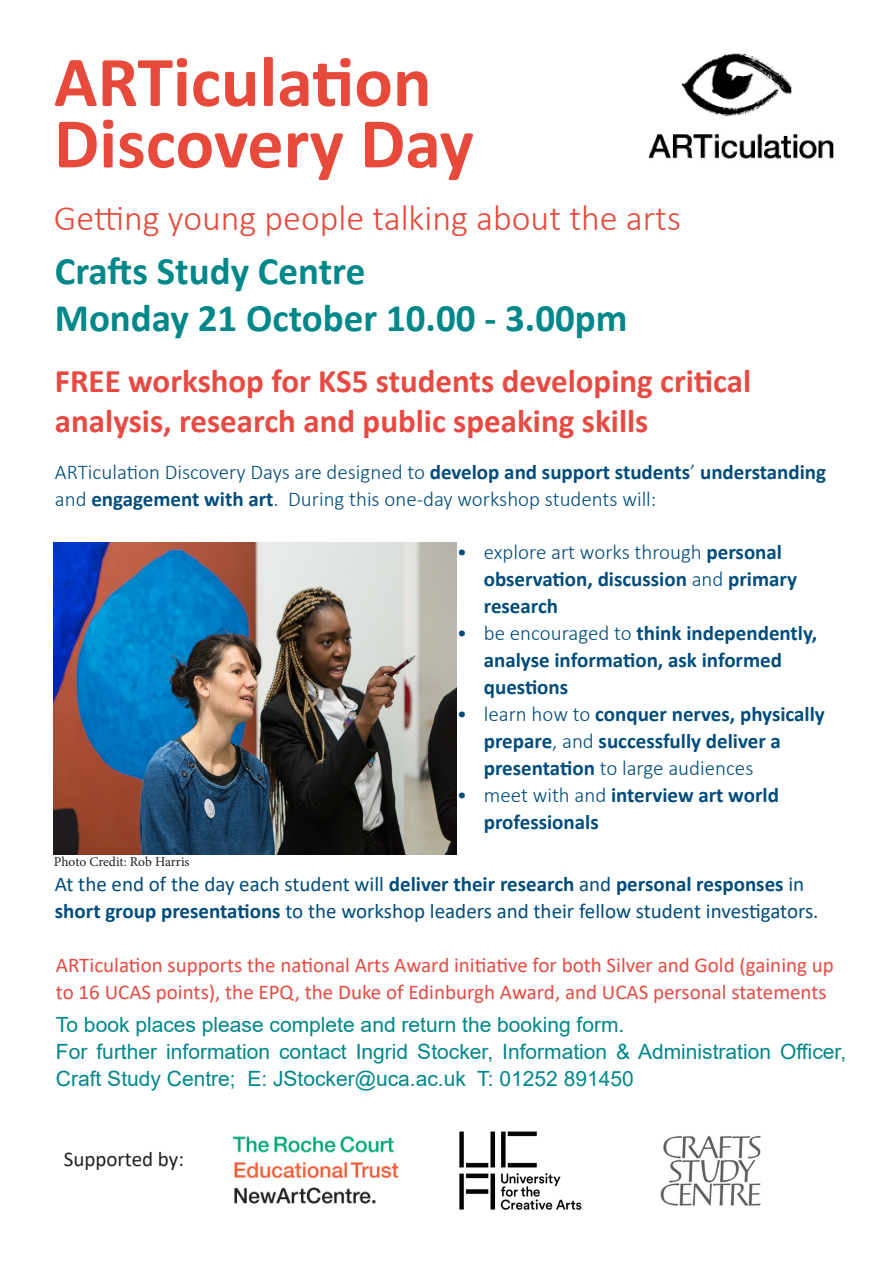
<style>
.page{position:relative;width:893px;height:1263px;background:#fff}
.page>*{position:absolute;margin:0;border:0;box-sizing:border-box;transform-origin:0 0}
.t1{font:700 72px "Calibri";color:#e74a3b}
.t2{font:700 39px "Calibri";color:#00878a}
.t3{font:300 36px "Calibri";color:#e74a3b}
.t4{font:700 33px/39.6px "Calibri";color:#e74a42}
.t5{font:700 21px/27px "Calibri";color:#014c7c}
.t6{font:21px/27px "Arial";color:#00878a}
.t7{font:21px/27px "Calibri";color:#e74a42}
.t8{font:21px/27px "Calibri";color:#014c7c}
.t9{font:300 21px/27px "Calibri";color:#014c7c}
.t10{font:21px "Calibri";color:#231f20}
.t11{font:13.5px "Minion Pro";letter-spacing:-.005em;color:#231f20}
.s1{font-weight:700}
.s2{font-weight:300}
</style>
<div class="page">
<img style="left:648px;top:53px;width:186px;height:106px">
<img style="left:232px;top:1135px;width:167px;height:69px">
<img style="left:54px;top:543px;width:403px;height:311px">
<img style="left:660px;top:1135px;width:101px;height:71px">
<img style="left:459px;top:1131px;width:123px;height:79px">
<p class="t1" style="left:54px;top:31px;width:379px">ARTiculation</p>
<p class="t1" style="left:54px;top:93px;width:421px">Discovery Day</p>
<p class="t3" style="left:54px;top:196px;width:628px">Getting young people talking about the arts</p>
<p class="t2" style="left:55px;top:244px;width:312px">Crafts Study Centre</p>
<p class="t2" style="left:55px;top:291px;width:574px">Monday 21 October 10.00 - 3.00pm</p>
<p class="t4" style="left:55px;top:361px;width:698px">FREE workshop for KS5 students developing critical analysis, research and public speaking skills</p>
<p class="t9" style="left:55px;top:459px;width:773px">ARTiculation Discovery Days are designed to <span class="s1">develop and support students</span>’ <span class="s1">understanding </span>and <span class="s1">engagement with art</span>. During this one-day workshop students will:</p>
<p class="t11" style="left:54px;top:852px;width:137px">Photo Credit: Rob Harris</p>
<p class="t5" style="left:484px;top:538px;width:315px;text-indent:-27px"><span class="s2">• explore art works through</span> personal observation, discussion <span class="s2">and</span> primary research</p>
<p class="t5" style="left:484px;top:619px;width:335px;text-indent:-27px"><span class="s2">• be encouraged to</span> think independently, analyse information, ask informed questions</p>
<p class="t5" style="left:484px;top:700px;width:343px;text-indent:-27px"><span class="s2">• learn how to</span> conquer nerves, physically prepare<span class="s2">, and</span> successfully deliver a presentation <span class="s2">to large audiences</span></p>
<p class="t5" style="left:484px;top:781px;width:297px;text-indent:-27px"><span class="s2">• meet with and</span> interview art world professionals</p>
<p class="t8" style="left:55px;top:870px;width:765px">At the end of the day each student will <span class="s1">deliver their research</span> and <span class="s1">personal responses</span> in <span class="s1">short group presentations</span> to the workshop leaders and their fellow student investigators.</p>
<p class="t7" style="left:56px;top:951px;width:779px">ARTiculation supports the national Arts Award initiative for both Silver and Gold (gaining up to 16 UCAS points), the EPQ, the Duke of Edinburgh Award, and UCAS personal statements</p>
<p class="t6" style="left:56px;top:1011px;width:570px">To book places please complete and return the booking form.</p>
<p class="t6" style="left:56px;top:1038px;width:792px">For further information contact Ingrid Stocker, Information &amp; Administration Officer,<br>Craft Study Centre; E: JStocker@uca.ac.uk T: 01252 891450</p>
<p class="t10" style="left:64px;top:1145px;width:122px">Supported by:</p>
</div>
